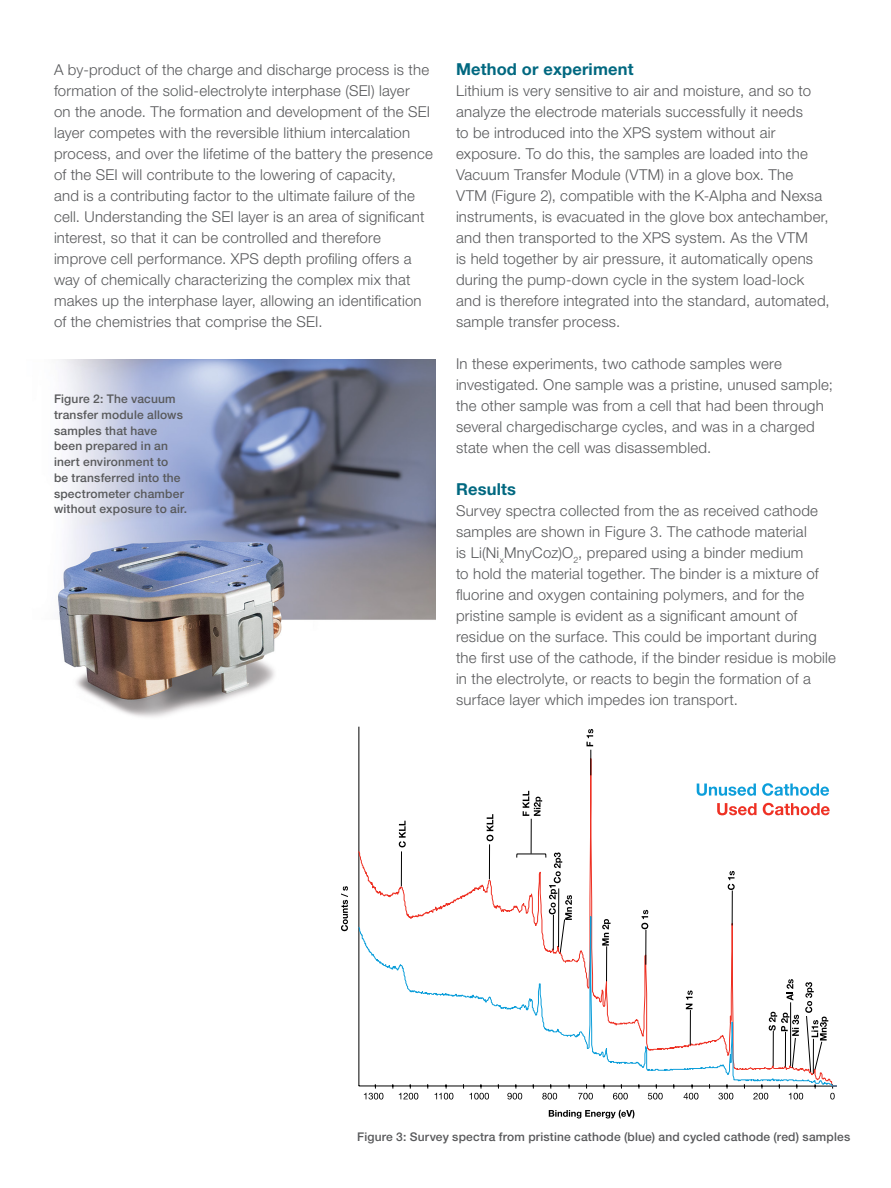
<style>
.page{position:relative;width:891px;height:1188px;background:#fff}
.page>*{position:absolute;margin:0;border:0;box-sizing:border-box;transform-origin:0 0}
.t1{font:700 16.5px "Helvetica Neue LT Std";letter-spacing:.01em;color:#006880}
.t2{font:300 15px/21px "Helvetica Neue LT Std";letter-spacing:.015em;color:#58595b}
.t3{font:500 12px/15.8px "Helvetica Neue LT Std";letter-spacing:.015em;color:#58595b}
</style>
<div class="page">
<img style="left:58px;top:360px;width:378px;height:370px">
<hr style="left:358px;top:727px;width:1px;height:359px;background:#000">
<svg style="left:358px;top:758px;width:469px;height:158px"></svg>
<svg style="left:358px;top:916px;width:479px;height:171px"></svg>
<svg style="left:830px;top:1084px;width:5px;height:16px"></svg>
<svg style="left:789px;top:1084px;width:14px;height:16px"></svg>
<svg style="left:753px;top:1084px;width:15px;height:16px"></svg>
<svg style="left:718px;top:1084px;width:15px;height:16px"></svg>
<svg style="left:684px;top:1084px;width:14px;height:16px"></svg>
<svg style="left:648px;top:1084px;width:15px;height:16px"></svg>
<svg style="left:613px;top:1084px;width:15px;height:16px"></svg>
<svg style="left:578px;top:1084px;width:15px;height:16px"></svg>
<svg style="left:542px;top:1084px;width:15px;height:16px"></svg>
<svg style="left:507px;top:1084px;width:15px;height:16px"></svg>
<svg style="left:463px;top:1084px;width:26px;height:16px"></svg>
<svg style="left:435px;top:1084px;width:18px;height:16px"></svg>
<svg style="left:399px;top:1084px;width:19px;height:16px"></svg>
<svg style="left:364px;top:1084px;width:19px;height:16px"></svg>
<svg style="left:341px;top:886px;width:7px;height:45px"></svg>
<svg style="left:549px;top:1110px;width:85px;height:9px"></svg>
<svg style="left:587px;top:729px;width:6px;height:46px"></svg>
<svg style="left:530px;top:818px;width:293px;height:252px"></svg>
<hr style="left:813px;top:1039px;width:1px;height:35px;background:#000">
<svg style="left:805px;top:982px;width:23px;height:91px"></svg>
<svg style="left:516px;top:852px;width:56px;height:101px"></svg>
<svg style="left:523px;top:791px;width:19px;height:25px"></svg>
<hr style="left:489px;top:844px;width:1px;height:35px;background:#000">
<svg style="left:487px;top:814px;width:6px;height:27px"></svg>
<hr style="left:401px;top:851px;width:1px;height:35px;background:#000">
<svg style="left:399px;top:821px;width:7px;height:26px"></svg>
<svg style="left:697px;top:784px;width:59px;height:12px"></svg>
<svg style="left:762px;top:783px;width:67px;height:13px"></svg>
<svg style="left:717px;top:803px;width:40px;height:12px"></svg>
<svg style="left:763px;top:803px;width:67px;height:12px"></svg>
<p class="t2" style="left:54px;top:59px;width:380px">A by-product of the charge and discharge process is the formation of the solid-electrolyte interphase (SEI) layer<br>on the anode. The formation and development of the SEI layer competes with the reversible lithium intercalation process, and over the lifetime of the battery the presence of the SEI will contribute to the lowering of capacity,<br>and is a contributing factor to the ultimate failure of the cell. Understanding the SEI layer is an area of significant interest, so that it can be controlled and therefore improve cell performance. XPS depth profiling offers a way of chemically characterizing the complex mix that makes up the interphase layer, allowing an identification of the chemistries that comprise the SEI.</p>
<p class="t1" style="left:456px;top:59px;width:179px">Method or experiment</p>
<p class="t2" style="left:456px;top:80px;width:375px">Lithium is very sensitive to air and moisture, and so to analyze the electrode materials successfully it needs<br>to be introduced into the XPS system without air exposure. To do this, the samples are loaded into the Vacuum Transfer Module (VTM) in a glove box. The<br>VTM (Figure 2), compatible with the K-Alpha and Nexsa instruments, is evacuated in the glove box antechamber, and then transported to the XPS system. As the VTM<br>is held together by air pressure, it automatically opens during the pump-down cycle in the system load-lock and is therefore integrated into the standard, automated, sample transfer process.</p>
<p class="t2" style="left:456px;top:353px;width:378px">In these experiments, two cathode samples were investigated. One sample was a pristine, unused sample; the other sample was from a cell that had been through several chargedischarge cycles, and was in a charged state when the cell was disassembled.</p>
<p class="t1" style="left:456px;top:479px;width:61px">Results</p>
<p class="t2" style="left:456px;top:500px;width:382px">Survey spectra collected from the as received cathode samples are shown in Figure 3. The cathode material<br>is Li(Ni<sub>x</sub>MnyCoz)O<sub>2</sub>, prepared using a binder medium<br>to hold the material together. The binder is a mixture of fluorine and oxygen containing polymers, and for the pristine sample is evident as a significant amount of residue on the surface. This could be important during the first use of the cathode, if the binder residue is mobile in the electrolyte, or reacts to begin the formation of a surface layer which impedes ion transport.</p>
<p class="t3" style="left:54px;top:391px;width:135px">Figure 2: The vacuum transfer module allows samples that have been prepared in an inert environment to<br>be transferred into the spectrometer chamber without exposure to air.</p>
<p class="t3" style="left:357px;top:1129px;width:495px">Figure 3: Survey spectra from pristine cathode (blue) and cycled cathode (red) samples</p>
</div>
